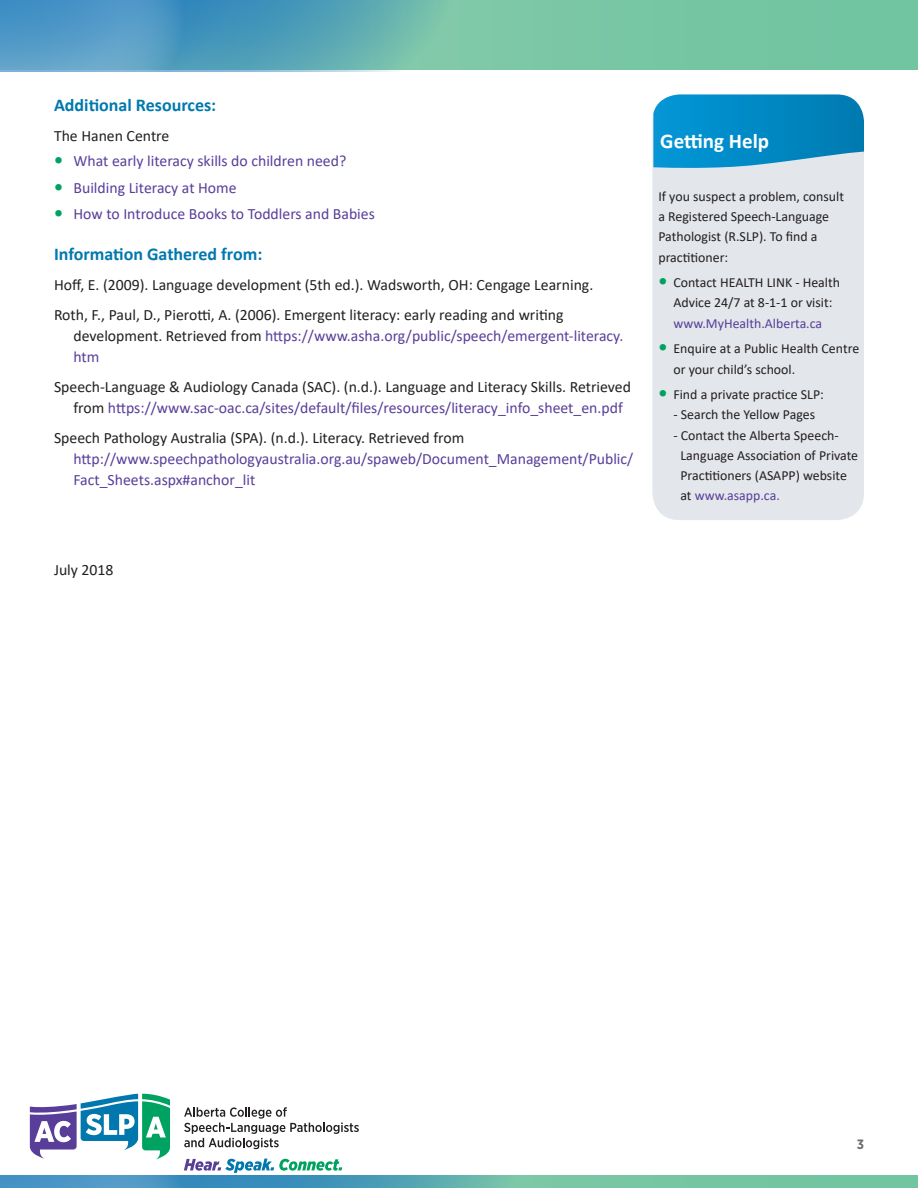
<style>
.page{position:relative;width:918px;height:1188px;background:#fff}
.page>*{position:absolute;margin:0;border:0;box-sizing:border-box;transform-origin:0 0}
.Sidebar_Header{font:700 21px "Calibri";color:#fff}
.B_Head{font:700 18px "Calibri";color:#0078ae}
.Resources_tab{font:15.75px/21px "Calibri";color:#231f20}
.Resources_tab-2{font:15.75px/21px "Calibri";color:#593e99}
.body{font:15.75px "Calibri";color:#231f20}
.Sidebar_body{font:13.8px/20.2px "Calibri";color:#231f20}
.t1{font:700 13.5px "Gotham Narrow";color:#6c6d70}
.s1{font-weight:700;font-size:18px;color:#00a261}
.s2{color:#593e99}
.s3{color:#231f20}
.s4{color:#e3e6ea}
</style>
<div class="page">
<div style="left:0;top:1176px;width:918px;height:12px;background:#74c5a2"></div>
<svg style="left:0;top:1094px;width:528px;height:94px"></svg>
<div style="left:0;top:0;width:918px;height:70px;background:#75c5a3"></div>
<svg style="left:0;top:0;width:469px;height:71px"></svg>
<div style="left:652px;top:94px;width:212px;height:426px;background:#e3e6ea;border-radius:27px"></div>
<svg style="left:653px;top:94px;width:211px;height:74px;background:#1793c9"></svg>
<p class="B_Head" style="left:54px;top:92px;width:164px">Additional Resources:</p>
<p class="body" style="left:54px;top:125px;width:117px">The Hanen Centre</p>
<p class="Resources_tab-2" style="left:54px;top:150px;width:294px"><span class="s1">•</span> What early literacy skills do children need?</p>
<p class="Resources_tab-2" style="left:54px;top:176px;width:184px"><span class="s1">•</span> Building Literacy at Home</p>
<p class="Resources_tab-2" style="left:54px;top:203px;width:322px"><span class="s1">•</span> How to Introduce Books to Toddlers and Babies</p>
<p class="B_Head" style="left:54px;top:242px;width:210px">Information Gathered from:</p>
<p class="Resources_tab" style="left:54px;top:274px;width:541px">Hoff, E. (2009). Language development (5th ed.). Wadsworth, OH: Cengage Learning.</p>
<p class="Resources_tab" style="left:74px;top:304px;width:551px;text-indent:-20px">Roth, F., Paul, D., Pierotti, A. (2006). Emergent literacy: early reading and writing development. Retrieved from <span class="s2">https://www.asha.org/public/speech/emergent-literacy. htm</span></p>
<p class="Resources_tab" style="left:74px;top:376px;width:559px;text-indent:-20px">Speech-Language &amp; Audiology Canada (SAC). (n.d.). Language and Literacy Skills. Retrieved from <span class="s2">https://www.sac-oac.ca/sites/default/files/resources/literacy_info_sheet_en.pdf</span></p>
<p class="Resources_tab-2" style="left:74px;top:427px;width:561px;text-indent:-20px"><span class="s3">Speech Pathology Australia (SPA). (n.d.). Literacy. Retrieved from </span>http://www.speechpathologyaustralia.org.au/spaweb/Document_Management/Public/<br>Fact_Sheets.aspx#anchor_lit</p>
<p class="body" style="left:54px;top:559px;width:61px">July 2018</p>
<p class="Sidebar_Header" style="left:660px;top:126px;width:110px">Getting Help</p>
<p class="Sidebar_body" style="left:658px;top:186px;width:187px">If you suspect a problem, consult a Registered Speech-Language<br>Pathologist (R.SLP). To find a practitioner:</p>
<p class="Sidebar_body" style="left:658px;top:272px;width:183px;text-align:center"><span class="s1">•</span> Contact HEALTH LINK - Health<br>Advice 24/7 at 8-1-1 or visit: <span class="s2">www.MyHealth.Alberta.ca</span></p>
<p class="Sidebar_body" style="left:673px;top:338px;width:187px;text-indent:-15px"><span class="s1">•</span> Enquire at a Public Health Centre or your child’s school.</p>
<p class="Sidebar_body" style="left:658px;top:384px;width:167px"><span class="s1">•</span> Find a private practice SLP:</p>
<p class="Sidebar_body" style="left:673px;top:404px;width:143px">- Search the Yellow Pages</p>
<p class="Sidebar_body" style="left:673px;top:425px;width:186px">- Contact the Alberta Speech-<span class="s4">..</span>Language Association of Private <span class="s4">..</span>Practitioners (ASAPP) website <span class="s4">..</span>at <span class="s2">www.asapp.ca.</span></p>
<p class="t1" style="left:857px;top:1135px;width:9px">3</p>
</div>
